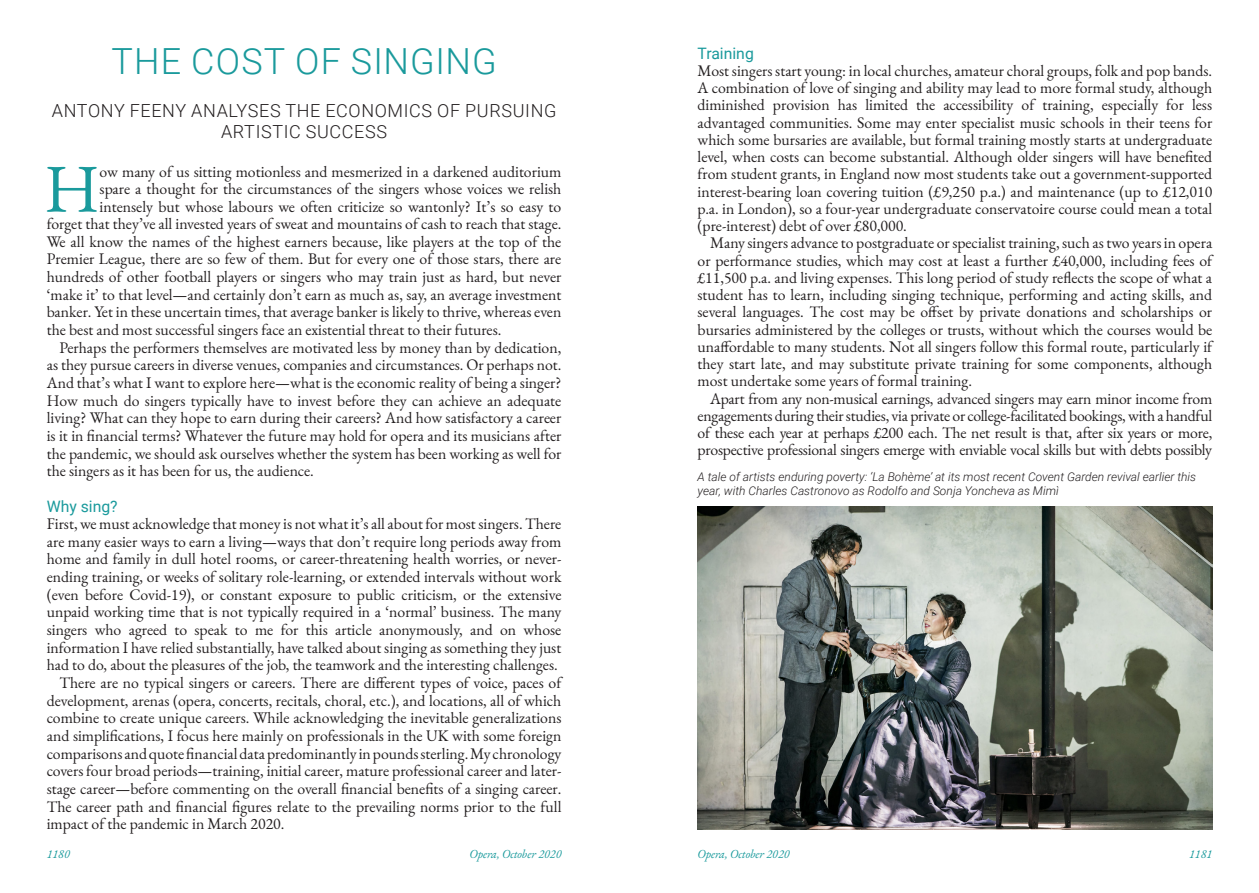
<style>
.page{position:relative;width:1259px;height:893px;background:#fff}
.page>*{position:absolute;margin:0;border:0;box-sizing:border-box;transform-origin:0 0}
._1_first_para_featur{font:68.4px "EB Garamond";color:#1a9a9c}
._1_feature_head{font:300 36px "Roboto";letter-spacing:.025em;color:#1a9a9c}
._1_feature_author{font:300 18px/21.5px "Roboto";letter-spacing:.035em;color:#231f20;text-align:center}
._1_body_text{font:15.75px/17.7px "EB Garamond";color:#231f20;text-align:justify}
._1_first_para_review{font:15.75px/17.2px "EB Garamond";color:#231f20;text-align:justify}
._1_first_para_featur-2{font:15.75px "EB Garamond";color:#231f20}
._1_review_head_-_cit{font:15.75px "Roboto";color:#1a9a9c}
.photo_caption{font:italic 300 12px/14.2px "Roboto";color:#231f20}
.t1{font:italic 12px "EB Garamond";color:#1a9a9c}
</style>
<div class="page">
<img style="left:697px;top:506px;width:515px;height:323px">
<p class="_1_feature_head" style="left:112px;top:36px;width:387px">THE COST OF SINGING</p>
<p class="_1_feature_author" style="left:52px;top:99px;width:506px">ANTONY FEENY ANALYSES THE ECONOMICS OF PURSUING<br>ARTISTIC SUCCESS</p>
<p class="_1_first_para_featur" style="left:44px;top:144px;width:57px">H</p>
<p class="_1_first_para_featur-2" style="left:100px;top:161px;width:463px">ow many of us sitting motionless and mesmerized in a darkened auditorium</p>
<p class="_1_first_para_featur-2" style="left:100px;top:179px;width:463px">spare a thought for the circumstances of the singers whose voices we relish</p>
<p class="_1_first_para_featur-2" style="left:100px;top:196px;width:463px">intensely but whose labours we often criticize so wantonly? It’s so easy to</p>
<p class="_1_first_para_featur-2" style="left:47px;top:214px;width:516px">forget that they’ve all invested years of sweat and mountains of cash to reach that stage.</p>
<p class="_1_first_para_featur-2" style="left:47px;top:231px;width:516px">We all know the names of the highest earners because, like players at the top of the</p>
<p class="_1_first_para_featur-2" style="left:47px;top:249px;width:516px">Premier League, there are so few of them. But for every one of those stars, there are</p>
<p class="_1_first_para_featur-2" style="left:47px;top:267px;width:516px">hundreds of other football players or singers who may train just as hard, but never</p>
<p class="_1_first_para_featur-2" style="left:47px;top:284px;width:516px">‘make it’ to that level—and certainly don’t earn as much as, say, an average investment</p>
<p class="_1_first_para_featur-2" style="left:47px;top:302px;width:516px">banker. Yet in these uncertain times, that average banker is likely to thrive, whereas even</p>
<p class="_1_first_para_featur-2" style="left:47px;top:320px;width:456px">the best and most successful singers face an existential threat to their futures.</p>
<p class="_1_body_text" style="left:47px;top:339px;width:516px;text-indent:13px">Perhaps the performers themselves are motivated less by money than by dedication, as they pursue careers in diverse venues, companies and circumstances. Or perhaps not.<br>And that’s what I want to explore here—what is the economic reality of being a singer?<br>How much do singers typically have to invest before they can achieve an adequate living? What can they hope to earn during their careers? And how satisfactory a career is it in financial terms? Whatever the future may hold for opera and its musicians after the pandemic, we should ask ourselves whether the system has been working as well for the singers as it has been for us, the audience.</p>
<p class="_1_review_head_-_cit" style="left:47px;top:495px;width:72px">Why sing?</p>
<p class="_1_first_para_review" style="left:47px;top:515px;width:516px;line-height:17.7px">First, we must acknowledge that money is not what it’s all about for most singers. There are many easier ways to earn a living—ways that don’t require long periods away from home and family in dull hotel rooms, or career-threatening health worries, or never&shy;ending training, or weeks of solitary role-learning, or extended intervals without work (even before Covid-19), or constant exposure to public criticism, or the extensive unpaid working time that is not typically required in a ‘normal’ business. The many singers who agreed to speak to me for this article anonymously, and on whose information I have relied substantially, have talked about singing as something they just had to do, about the pleasures of the job, the teamwork and the interesting challenges.</p>
<p class="_1_body_text" style="left:47px;top:674px;width:516px;text-indent:13px">There are no typical singers or careers. There are different types of voice, paces of development, arenas (opera, concerts, recitals, choral, etc.), and locations, all of which combine to create unique careers. While acknowledging the inevitable generalizations and simplifications, I focus here mainly on professionals in the UK with some foreign comparisons and quote financial data predominantly in pounds sterling. My chronology covers four broad periods—training, initial career, mature professional career and later&shy;stage career—before commenting on the overall financial benefits of a singing career.<br>The career path and financial figures relate to the prevailing norms prior to the full impact of the pandemic in March 2020.</p>
<p class="_1_review_head_-_cit" style="left:697px;top:42px;width:58px">Training</p>
<p class="_1_first_para_review" style="left:697px;top:62px;width:516px">Most singers start young: in local churches, amateur choral groups, folk and pop bands.<br>A combination of love of singing and ability may lead to more formal study, although diminished provision has limited the accessibility of training, especially for less advantaged communities. Some may enter specialist music schools in their teens for which some bursaries are available, but formal training mostly starts at undergraduate level, when costs can become substantial. Although older singers will have benefited from student grants, in England now most students take out a government-supported interest-bearing loan covering tuition (£9,250 p.a.) and maintenance (up to £12,010 p.a. in London), so a four-year undergraduate conservatoire course could mean a total (pre-interest) debt of over £80,000.</p>
<p class="_1_body_text" style="left:697px;top:235px;width:516px;line-height:17.2px;text-indent:13px">Many singers advance to postgraduate or specialist training, such as two years in opera or performance studies, which may cost at least a further £40,000, including fees of £11,500 p.a. and living expenses. This long period of study reflects the scope of what a student has to learn, including singing technique, performing and acting skills, and several languages. The cost may be offset by private donations and scholarships or bursaries administered by the colleges or trusts, without which the courses would be unaffordable to many students. Not all singers follow this formal route, particularly if they start late, and may substitute private training for some components, although most undertake some years of formal training.</p>
<p class="_1_body_text" style="left:697px;top:390px;width:516px;line-height:17.2px;text-indent:13px">Apart from any non-musical earnings, advanced singers may earn minor income from engagements during their studies, via private or college-facilitated bookings, with a handful of these each year at perhaps £200 each. The net result is that, after six years or more, prospective professional singers emerge with enviable vocal skills but with debts possibly</p>
<p class="photo_caption" style="left:697px;top:469px;width:500px">A tale of artists enduring poverty: ‘La Bohème’ at its most recent Covent Garden revival earlier this year, with Charles Castronovo as Rodolfo and Sonja Yoncheva as Mimì</p>
<p class="t1" style="left:47px;top:846px;width:25px">1180</p>
<p class="t1" style="left:469px;top:846px;width:94px">Opera, October 2020</p>
<p class="t1" style="left:697px;top:846px;width:94px">Opera, October 2020</p>
<p class="t1" style="left:1189px;top:846px;width:25px">1181</p>
</div>
